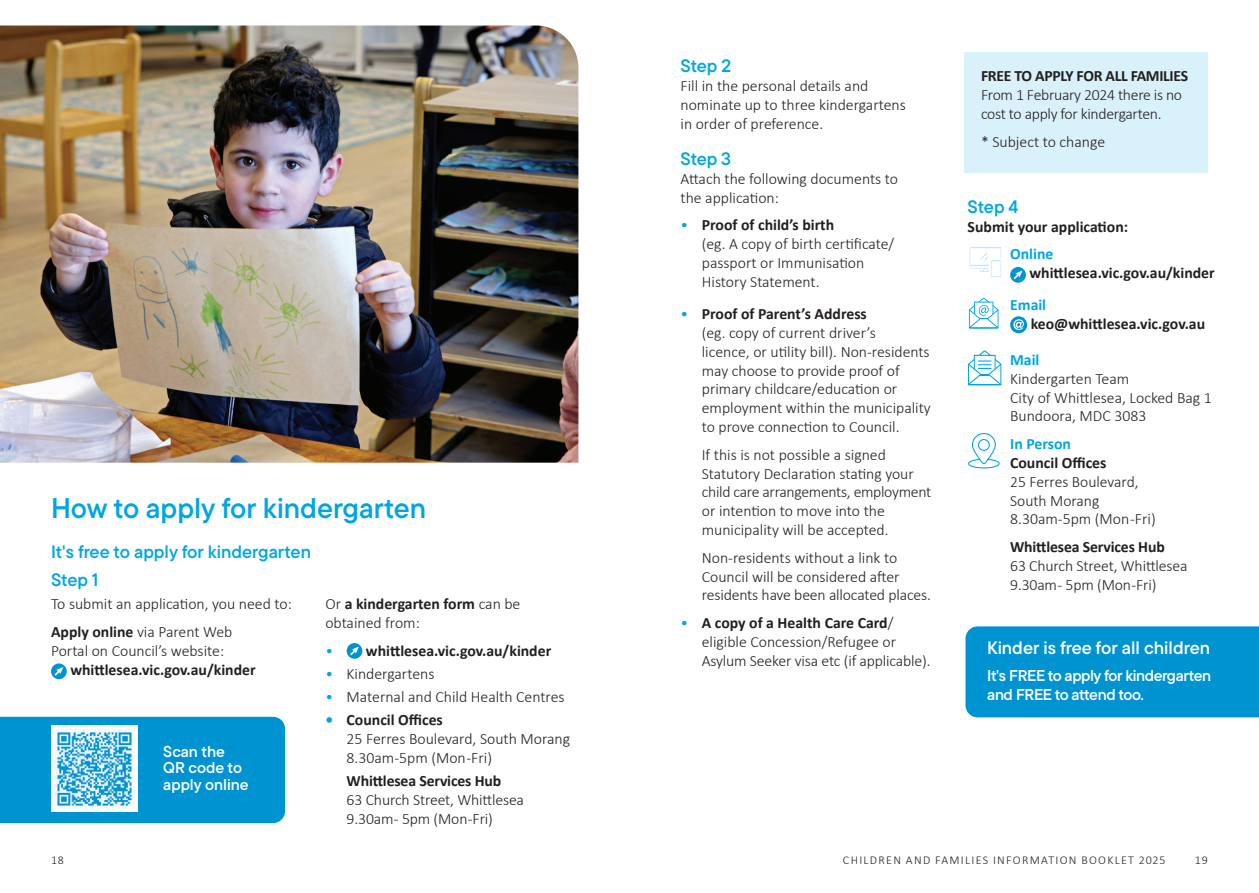
<style>
.page{position:relative;width:1259px;height:893px;background:#fff}
.page>*{position:absolute;margin:0;border:0;box-sizing:border-box;transform-origin:0 0}
.t1{font:28.5px "TT Commons Pro Db";color:#00a5e3}
.t2{font:18px/28px "TT Commons Pro Db";color:#00a5e3}
.t3{font:18px "TT Commons Pro Db";color:#fff}
.t4{font:300 15.75px/18.9px "Calibri";color:#231f20}
.t5{font:700 15.75px "Calibri";color:#231f20}
.t6{font:300 15.75px/18.9px "Calibri";letter-spacing:-.02em;color:#231f20}
.t7{font:15.75px/18.9px "TT Commons Pro Db";letter-spacing:-.025em;color:#fff}
.t8{font:15.75px/16.5px "TT Commons Pro Db";color:#fff}
.t9{font:700 15.75px "Calibri";letter-spacing:-.02em;color:#231f20}
.t10{font:700 15.75px "Calibri";color:#00a5e3}
.t11{font:300 12px "Calibri";letter-spacing:.11em;color:#231f20}
.s1{font-weight:700}
.s2{font-weight:300;color:#00a5e3}
.s3{color:#00a5e3}
.s4{font-weight:700;color:#00a5e3}
</style>
<div class="page">
<svg style="left:51px;top:663px;width:16px;height:16px"></svg>
<svg style="left:347px;top:643px;width:15px;height:16px"></svg>
<svg style="left:1010px;top:267px;width:16px;height:16px"></svg>
<svg style="left:1010px;top:316px;width:17px;height:17px"></svg>
<div style="left:964px;top:52px;width:244px;height:121px;background:#d9f1fb"></div>
<img style="left:0;top:26px;width:578px;height:437px">
<svg style="left:968px;top:350px;width:33px;height:35px"></svg>
<svg style="left:968px;top:433px;width:32px;height:36px"></svg>
<svg style="left:969px;top:247px;width:32px;height:31px"></svg>
<svg style="left:969px;top:298px;width:29px;height:30px"></svg>
<div style="left:0;top:717px;width:285px;height:106px;background:#0093d1"></div>
<div style="left:965px;top:626px;width:294px;height:91px;background:#0093d1"></div>
<div style="left:51px;top:725px;width:87px;height:87px;background:#fff"></div>
<img style="left:55px;top:729px;width:79px;height:80px">
<h1 class="t1" style="left:51px;top:486px;width:377px">How to apply for kindergarten</h1>
<p class="t2" style="left:51px;top:538px;width:261px">It's free to apply for kindergarten<br>Step 1</p>
<p class="t4" style="left:51px;top:590px;width:242px;line-height:27.5px">To submit an application, you need to:<br><span class="s1">Apply online</span> via Parent Web</p>
<p class="t4" style="left:51px;top:641px;width:175px">Portal on Council’s website:</p>
<p class="t5" style="left:70px;top:658px;width:187px">whittlesea.vic.gov.au/kinder</p>
<p class="t4" style="left:325px;top:595px;width:196px">Or <span class="s1">a kindergarten form</span> can be obtained from:</p>
<p class="t5" style="left:325px;top:639px;width:227px"><span class="s2">•</span> whittlesea.vic.gov.au/kinder</p>
<p class="t4" style="left:325px;top:664px;width:111px"><span class="s3">•</span> Kindergartens</p>
<p class="t4" style="left:325px;top:687px;width:241px"><span class="s3">•</span> Maternal and Child Health Centres</p>
<p class="t4" style="left:347px;top:710px;width:225px;text-indent:-21px"><span class="s4">•</span> <span class="s1">Council Offices<br></span>25 Ferres Boulevard, South Morang<br>8.30am-5pm (Mon -Fri)</p>
<p class="t5" style="left:347px;top:770px;width:156px">Whittlesea Services Hub</p>
<p class="t4" style="left:347px;top:790px;width:179px">63 Church Street, Whittlesea<br>9.30am - 5pm (Mon -Fri)</p>
<p class="t8" style="left:163px;top:743px;width:87px">Scan the<br>QR code to apply online</p>
<p class="t2" style="left:680px;top:52px;width:52px">Step 2</p>
<p class="t4" style="left:680px;top:76px;width:227px">Fill in the personal details and nominate up to three kindergartens in order of preference.</p>
<p class="t2" style="left:680px;top:145px;width:52px">Step 3</p>
<p class="t4" style="left:680px;top:169px;width:219px">Attach the following documents to the application:</p>
<p class="t4" style="left:702px;top:216px;width:194px;text-indent:-21px"><span class="s3">•</span> <span class="s1">Proof of child’s birth<br></span>(eg. A copy of birth certificate/ passport or Immunisation<br>History Statement.</p>
<p class="t4" style="left:702px;top:304px;width:230px;text-indent:-21px"><span class="s3">•</span> <span class="s1">Proof of Parent’s Address<br></span>(eg. copy of current driver’s<br>licence, or utility bill). Non-residents may choose to provide proof of primary childcare/education or employment within the municipality to prove connection to Council.</p>
<p class="t4" style="left:702px;top:445px;width:231px">If this is not possible a signed Statutory Declaration stating your child care arrangements, employment or intention to move into the municipality will be accepted.</p>
<p class="t4" style="left:702px;top:548px;width:231px">Non-residents without a link to<br>Council will be considered after residents have been allocated places.</p>
<p class="t4" style="left:702px;top:613px;width:230px;text-indent:-21px"><span class="s3">•</span> <span class="s1">A copy of a Health Care Card</span>/ eligible Concession/Refugee or<br>Asylum Seeker visa etc (if applicable).</p>
<p class="t9" style="left:981px;top:65px;width:209px">FREE TO APPLY FOR ALL FAMILIES</p>
<p class="t6" style="left:981px;top:85px;width:203px">From 1 February 2024 there is no cost to apply for kindergarten.</p>
<p class="t4" style="left:981px;top:132px;width:126px">* Subject to change</p>
<p class="t2" style="left:967px;top:193px;width:52px">Step 4</p>
<p class="t5" style="left:967px;top:216px;width:162px">Submit your application:</p>
<p class="t10" style="left:1010px;top:243px;width:45px">Online</p>
<p class="t5" style="left:1029px;top:262px;width:187px">whittlesea.vic.gov.au/kinder</p>
<p class="t10" style="left:1010px;top:293px;width:38px">Email</p>
<p class="t5" style="left:1030px;top:312px;width:176px">keo@whittlesea.vic.gov.au</p>
<p class="t10" style="left:1010px;top:348px;width:31px">Mail</p>
<p class="t4" style="left:1010px;top:369px;width:203px">Kindergarten Team<br>City of Whittlesea, Locked Bag 1<br>Bundoora, MDC 3083</p>
<p class="t10" style="left:1010px;top:432px;width:62px">In Person</p>
<p class="t5" style="left:1010px;top:451px;width:98px">Council Offices</p>
<p class="t4" style="left:1010px;top:472px;width:147px">25 Ferres Boulevard,<br>South Morang<br>8.30am-5pm (Mon -Fri)</p>
<p class="t5" style="left:1010px;top:535px;width:156px">Whittlesea Services Hub</p>
<p class="t4" style="left:1010px;top:556px;width:179px">63 Church Street, Whittlesea<br>9.30am - 5pm (Mon -Fri)</p>
<p class="t3" style="left:987px;top:634px;width:224px">Kinder is free for all children</p>
<p class="t7" style="left:987px;top:666px;width:225px">It's FREE to apply for kindergarten and FREE to attend too.</p>
<p class="t11" style="left:51px;top:853px;width:15px">18</p>
<p class="t11" style="left:843px;top:853px;width:324px">CHILDREN AND FAMILIES INFORMATION BOOKLET 2025</p>
<p class="t11" style="left:1194px;top:853px;width:15px">19</p>
</div>
